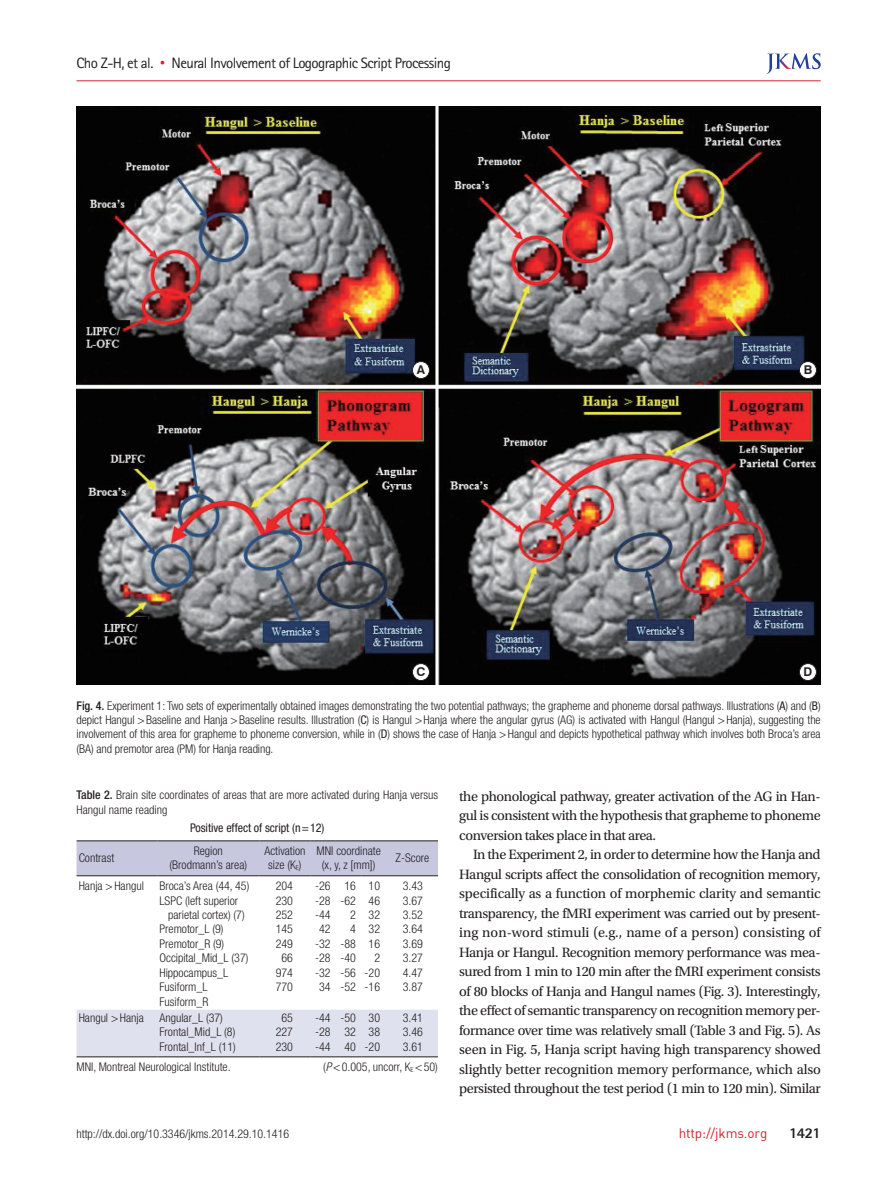
<style>
.page{position:relative;width:893px;height:1191px;background:#fff}
.page>*{position:absolute;margin:0;border:0;box-sizing:border-box;transform-origin:0 0}
.t1{font:15px "Rotis Sans Serif Std";letter-spacing:-.04em;color:#231f20}
.t2{font:800 15px "Rotis Sans Serif Std";color:#231f20}
.본문{font:14.25px/19.5px "Utopia Std";letter-spacing:-.03em;color:#231f20;text-align:justify}
.t3{font:13.5px "Dinreg";letter-spacing:-.01em;color:#d1232a}
.t4{font:700 12.15px "Swiss 721 BT";color:#231f20}
.표_그림_캡션{font:300 condensed 12px/14.4px "Helvetica Neue LT Std";color:#231f20;text-align:justify}
.표_본문{font:300 condensed 12px/14.4px "Helvetica Neue LT Std";color:#231f20;text-align:center}
.표_볼드_57{font:condensed 12px "Helvetica Neue LT Std";letter-spacing:-.005em;color:#231f20}
.s1{font-family:"Dotum";color:#d1232a}
.s2{font-weight:500}
.s3{font-weight:400}
.s4{font-size:7.05px}
.s5{font-style:italic}
</style>
<div class="page">
<hr style="left:77px;top:80px;width:744px;height:1px;background:#d1232a">
<svg style="left:766px;top:53px;width:55px;height:21px"></svg>
<img style="left:77px;top:106px;width:744px;height:579px">
<div style="left:412px;top:361px;width:17px;height:17px;background:#fff;border-radius:50%"></div>
<div style="left:412px;top:361px;width:18px;height:18px;border:1px solid #231f20;border-radius:50%"></div>
<div style="left:412px;top:663px;width:17px;height:17px;background:#fff;border-radius:50%"></div>
<div style="left:412px;top:663px;width:18px;height:18px;border:1px solid #231f20;border-radius:50%"></div>
<div style="left:799px;top:361px;width:17px;height:17px;background:#fff;border-radius:50%"></div>
<div style="left:799px;top:361px;width:18px;height:18px;border:1px solid #231f20;border-radius:50%"></div>
<div style="left:799px;top:663px;width:17px;height:17px;background:#fff;border-radius:50%"></div>
<div style="left:799px;top:663px;width:18px;height:18px;border:1px solid #231f20;border-radius:50%"></div>
<div style="left:77px;top:1009px;width:361px;height:48px;background:#e0e1ee"></div>
<hr style="left:387px;top:1056px;width:51px;height:1px;background:#231f20">
<svg style="left:77px;top:840px;width:361px;height:36px;background:#c0bfd7"></svg>
<hr style="left:387px;top:875px;width:51px;height:1px;background:#231f20">
<p class="t1" style="left:77px;top:54px;width:376px">Cho Z-H, et al. <span class="s1">•</span> Neural Involvement of Logographic Script Processing</p>
<p class="t4" style="left:417px;top:362px;width:10px">A</p>
<p class="t4" style="left:416px;top:664px;width:10px">C</p>
<p class="t4" style="left:804px;top:362px;width:10px">B</p>
<p class="t4" style="left:803px;top:664px;width:10px">D</p>
<p class="표_그림_캡션" style="left:77px;top:698px;width:746px"><span class="s2">Fig. 4.</span> Experiment 1: Two sets of experimentally obtained images demonstrating the two potential pathways; the grapheme and phoneme dorsal pathways. Illustrations (<span class="s3">A</span>) and (<span class="s3">B</span>) depict Hangul &gt; Baseline and Hanja &gt; Baseline results. Illustration (<span class="s3">C</span>) is Hangul &gt; Hanja where the angular gyrus (AG) is activated with Hangul (Hangul &gt;Hanja), suggesting the involvement of this area for grapheme to phoneme conversion, while in (<span class="s3">D</span>) shows the case of Hanja &gt; Hangul and depicts hypothetical pathway which involves both Broca’s area (BA) and premotor area (PM) for Hanja reading.</p>
<p class="표_그림_캡션" style="left:77px;top:787px;width:363px"><span class="s2">Table 2.</span> Brain site coordinates of areas that are more activated during Hanja versus<br>Hangul name reading</p>
<p class="표_볼드_57" style="left:190px;top:821px;width:136px">Positive effect of script (n=12)</p>
<p class="표_본문" style="left:79px;top:850px;width:37px">Contrast</p>
<p class="표_본문" style="left:194px;top:843px;width:31px">Region</p>
<p class="표_본문" style="left:170px;top:858px;width:79px">(Brodmann’s area)</p>
<p class="표_본문" style="left:264px;top:843px;width:43px">Activation size (K<span class="s4">E</span>)</p>
<p class="표_본문" style="left:317px;top:843px;width:66px">MNI coordinate</p>
<p class="표_본문" style="left:396px;top:850px;width:35px">Z-Score</p>
<p class="표_본문" style="left:322px;top:858px;width:55px">(x, y, z [mm])</p>
<p class="표_본문" style="left:79px;top:878px;width:67px">Hanja &gt; Hangul</p>
<p class="표_본문" style="left:159px;top:878px;width:91px">Broca’s Area (44, 45)</p>
<p class="표_본문" style="left:159px;top:893px;width:80px">LSPC (left superior</p>
<p class="표_본문" style="left:168px;top:907px;width:78px">parietal cortex) (7)</p>
<p class="표_본문" style="left:159px;top:922px;width:65px">Premotor_L (9)</p>
<p class="표_본문" style="left:159px;top:936px;width:66px">Premotor_R (9)</p>
<p class="표_본문" style="left:159px;top:950px;width:91px">Occipital_Mid_L (37)</p>
<p class="표_본문" style="left:159px;top:965px;width:70px">Hippocampus_L</p>
<p class="표_본문" style="left:159px;top:979px;width:50px">Fusiform_L</p>
<p class="표_본문" style="left:159px;top:994px;width:50px">Fusiform_R</p>
<p class="표_본문" style="left:79px;top:1010px;width:67px">Hangul &gt; Hanja</p>
<p class="표_본문" style="left:159px;top:1010px;width:65px">Angular_L (37)</p>
<p class="표_본문" style="left:159px;top:1024px;width:77px">Frontal_Mid_L (8)</p>
<p class="표_본문" style="left:159px;top:1039px;width:78px">Frontal_Inf_L (11)</p>
<p class="표_본문" style="left:276px;top:878px;width:19px">204</p>
<p class="표_본문" style="left:276px;top:893px;width:19px">230</p>
<p class="표_본문" style="left:276px;top:907px;width:19px">252</p>
<p class="표_본문" style="left:276px;top:922px;width:19px">145</p>
<p class="표_본문" style="left:276px;top:936px;width:19px">249</p>
<p class="표_본문" style="left:281px;top:950px;width:13px">66</p>
<p class="표_본문" style="left:276px;top:965px;width:19px">974</p>
<p class="표_본문" style="left:276px;top:979px;width:19px">770</p>
<p class="표_본문" style="left:281px;top:1010px;width:13px">65</p>
<p class="표_본문" style="left:276px;top:1024px;width:19px">227</p>
<p class="표_본문" style="left:276px;top:1039px;width:19px">230</p>
<p class="표_본문" style="left:315px;top:878px;width:17px">-26</p>
<p class="표_본문" style="left:315px;top:893px;width:17px">-28</p>
<p class="표_본문" style="left:315px;top:907px;width:17px">-44</p>
<p class="표_본문" style="left:319px;top:922px;width:13px">42</p>
<p class="표_본문" style="left:315px;top:936px;width:17px">-32</p>
<p class="표_본문" style="left:315px;top:950px;width:17px">-28</p>
<p class="표_본문" style="left:315px;top:965px;width:17px">-32</p>
<p class="표_본문" style="left:319px;top:979px;width:13px">34</p>
<p class="표_본문" style="left:315px;top:1010px;width:17px">-44</p>
<p class="표_본문" style="left:315px;top:1024px;width:17px">-28</p>
<p class="표_본문" style="left:315px;top:1039px;width:17px">-44</p>
<p class="표_본문" style="left:345px;top:878px;width:13px">16</p>
<p class="표_본문" style="left:341px;top:893px;width:17px">-62</p>
<p class="표_본문" style="left:350px;top:907px;width:7px">2</p>
<p class="표_본문" style="left:350px;top:922px;width:7px">4</p>
<p class="표_본문" style="left:341px;top:936px;width:17px">-88</p>
<p class="표_본문" style="left:341px;top:950px;width:17px">-40</p>
<p class="표_본문" style="left:341px;top:965px;width:17px">-56</p>
<p class="표_본문" style="left:341px;top:979px;width:17px">-52</p>
<p class="표_본문" style="left:341px;top:1010px;width:17px">-50</p>
<p class="표_본문" style="left:345px;top:1024px;width:13px">32</p>
<p class="표_본문" style="left:345px;top:1039px;width:13px">40</p>
<p class="표_본문" style="left:369px;top:878px;width:13px">10</p>
<p class="표_본문" style="left:369px;top:893px;width:13px">46</p>
<p class="표_본문" style="left:369px;top:907px;width:13px">32</p>
<p class="표_본문" style="left:369px;top:922px;width:13px">32</p>
<p class="표_본문" style="left:369px;top:936px;width:13px">16</p>
<p class="표_본문" style="left:374px;top:950px;width:7px">2</p>
<p class="표_본문" style="left:365px;top:965px;width:17px">-20</p>
<p class="표_본문" style="left:365px;top:979px;width:17px">-16</p>
<p class="표_본문" style="left:369px;top:1010px;width:13px">30</p>
<p class="표_본문" style="left:369px;top:1024px;width:13px">38</p>
<p class="표_본문" style="left:365px;top:1039px;width:17px">-20</p>
<p class="표_본문" style="left:403px;top:878px;width:22px">3.43</p>
<p class="표_본문" style="left:403px;top:893px;width:22px">3.67</p>
<p class="표_본문" style="left:403px;top:907px;width:22px">3.52</p>
<p class="표_본문" style="left:403px;top:922px;width:22px">3.64</p>
<p class="표_본문" style="left:403px;top:936px;width:22px">3.69</p>
<p class="표_본문" style="left:403px;top:950px;width:22px">3.27</p>
<p class="표_본문" style="left:403px;top:965px;width:22px">4.47</p>
<p class="표_본문" style="left:403px;top:979px;width:22px">3.87</p>
<p class="표_본문" style="left:403px;top:1010px;width:22px">3.41</p>
<p class="표_본문" style="left:403px;top:1024px;width:22px">3.46</p>
<p class="표_본문" style="left:403px;top:1039px;width:22px">3.61</p>
<p class="표_본문" style="left:77px;top:1059px;width:156px">MNI, Montreal Neurological Institute.</p>
<p class="표_본문" style="left:323px;top:1059px;width:116px">(<span class="s5">P</span>&lt; 0.005, uncorr, K<span class="s4">E</span> &lt; 50)</p>
<p class="본문" style="left:459px;top:786px;width:363px">the phonological pathway, greater activation of the AG in Han&shy;gul is consistent with the hypothesis that grapheme to phoneme conversion takes place in that area.</p>
<p class="본문" style="left:459px;top:845px;width:363px;text-indent:14px">In the Experiment 2, in order to determine how the Hanja and Hangul scripts affect the consolidation of recognition memory, specifically as a function of morphemic clarity and semantic transparency, the fMRI experiment was carried out by present&shy;ing non-word stimuli (e.g., name of a person) consisting of Hanja or Hangul. Recognition memory performance was mea&shy;sured from 1 min to 120 min after the fMRI experiment consists of 80 blocks of Hanja and Hangul names (Fig. 3). Interestingly, the effect of semantic transparency on recognition memory per&shy;formance over time was relatively small (Table 3 and Fig. 5). As seen in Fig. 5, Hanja script having high transparency showed slightly better recognition memory performance, which also persisted throughout the test period (1 min to 120 min). Similar</p>
<p class="표_그림_캡션" style="left:77px;top:1126px;width:214px">http://dx.doi.org/10.3346/jkms.2014.29.10.1416</p>
<p class="t3" style="left:679px;top:1124px;width:90px">http://jkms.org</p>
<p class="t2" style="left:789px;top:1123px;width:33px">1421</p>
</div>
